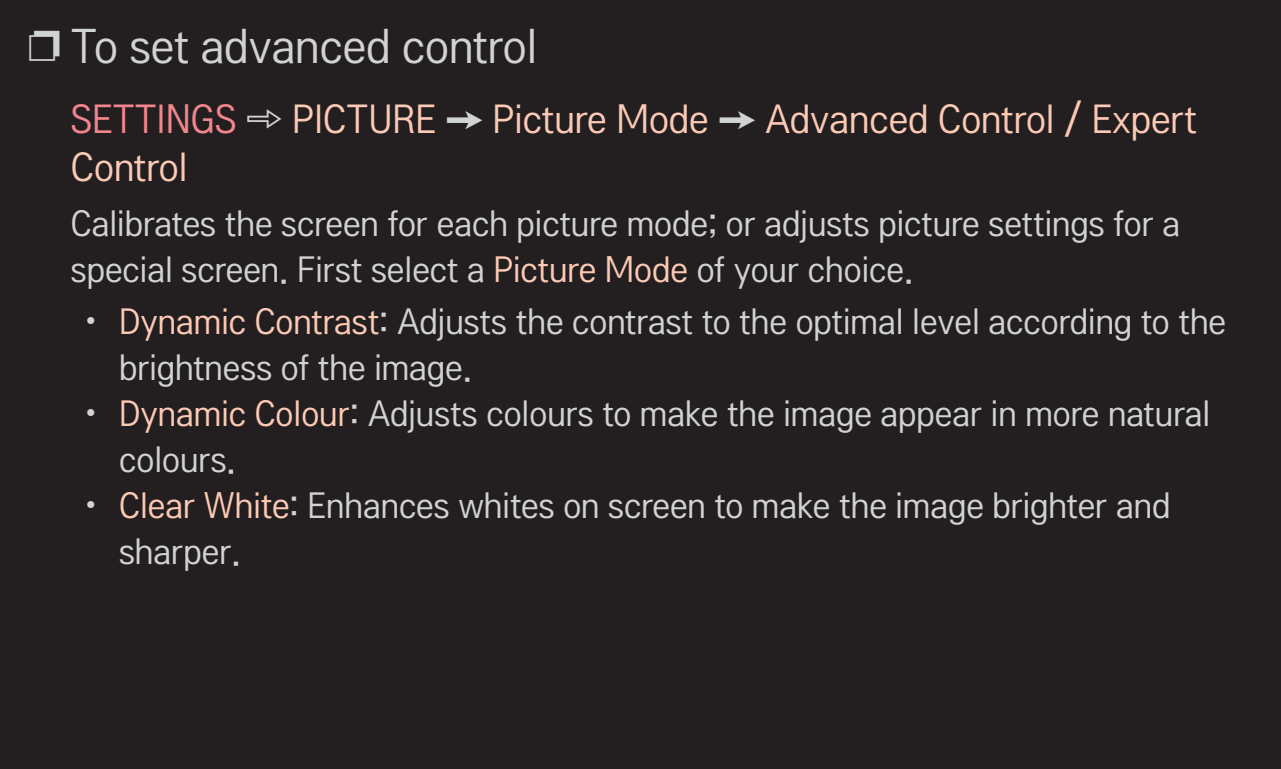
<style>
.page{position:relative;width:1281px;height:769px;background:#fff}
.page>*{position:absolute;margin:0;border:0;box-sizing:border-box;transform-origin:0 0}
.t1{font:48px "LG Display Light";color:#d1d2d4}
.t2{font:40px/48px "LG Display Light";color:#fcc9b4}
.t3{font:36px/46px "LG Display Light";color:#d1d2d4}
.s1{font-size:42px}
.s2{color:#f3858d}
.s3{color:#d1d2d4}
.s4{color:#fcc9b4}
</style>
<div class="page">
<div style="left:0;top:0;width:1280px;height:768px;background:#231f20"></div>
<h1 class="t1" style="left:28px;top:9px;width:510px"><span class="s1">❐</span> To set advanced control</h1>
<p class="t2" style="left:71px;top:92px;width:1127px"><span class="s2">SETTINGS</span> <span class="s3">➾</span> PICTURE <span class="s3">➙</span> Picture Mode <span class="s3">➙</span> Advanced Control / Expert<br>Control</p>
<p class="t3" style="left:71px;top:197px;width:1110px">Calibrates the screen for each picture mode; or adjusts picture settings for a special screen. First select a <span class="s4">Picture Mode</span> of your choice.</p>
<p class="t3" style="left:119px;top:295px;width:1108px;text-indent:-34px">• <span class="s4">Dynamic Contrast</span>: Adjusts the contrast to the optimal level according to the brightness of the image.</p>
<p class="t3" style="left:119px;top:387px;width:1092px;text-indent:-34px">• <span class="s4">Dynamic Colour</span>: Adjusts colours to make the image appear in more natural colours.</p>
<p class="t3" style="left:119px;top:479px;width:1052px;text-indent:-34px">• <span class="s4">Clear White</span>: Enhances whites on screen to make the image brighter and sharper.</p>
</div>
